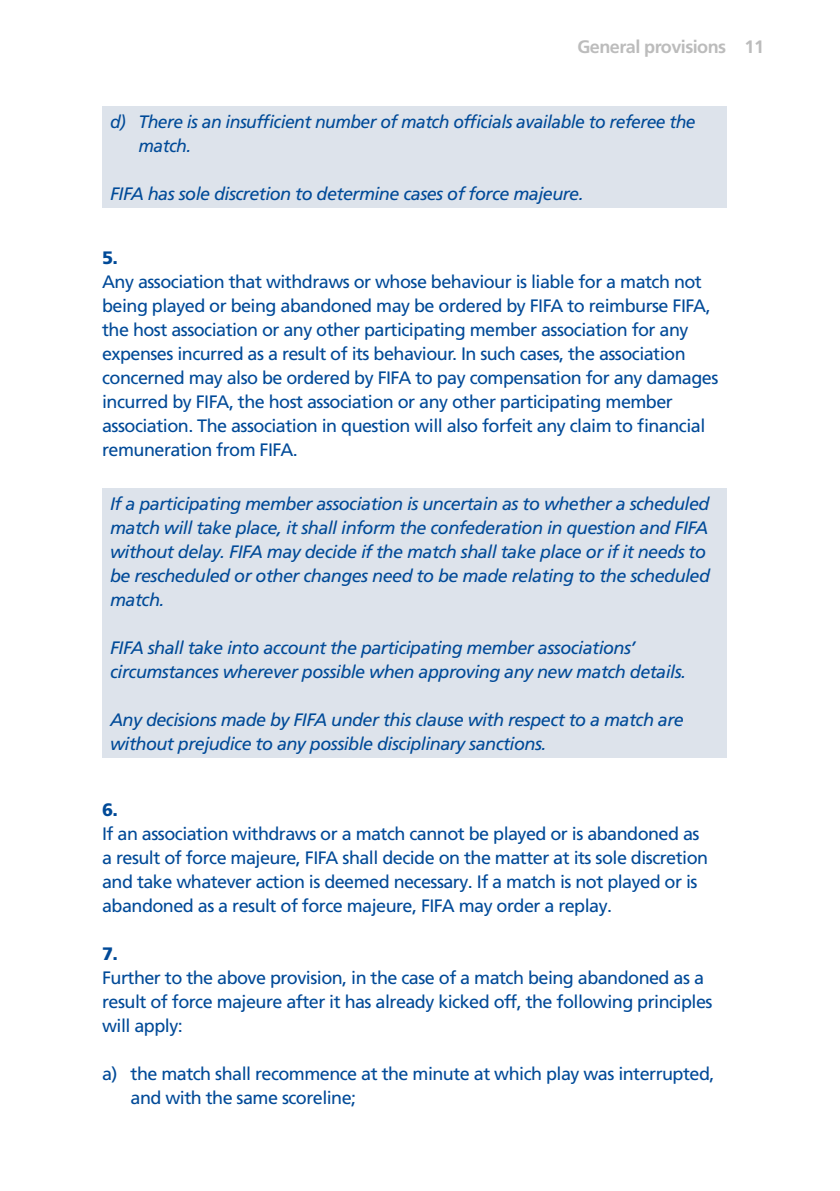
<style>
.page{position:relative;width:840px;height:1191px;background:#fff}
.page>*{position:absolute;margin:0;border:0;box-sizing:border-box;transform-origin:0 0}
._01_Fliesstext_EN{font:18px/24px "Frutiger LT Pro";letter-spacing:-.03em;color:#004a98}
.COVID-Box-Text_1{font:italic 18px/24px "Frutiger LT Pro";letter-spacing:-.03em;color:#004a98}
.a__Einzug{font:18px/24px "Frutiger LT Pro";letter-spacing:-.03em;color:#004a98}
.COVID-Box-EZ{font:italic 18px/24px "Frutiger LT Pro";letter-spacing:-.03em;color:#004a98}
.Rubrik_rechtsbündig{font:700 18px "Frutiger LT Com";letter-spacing:-.03em;color:#bcbcbc}
._1__Unterparagraf{font:900 18px "Frutiger LT Pro";color:#004a98}
</style>
<div class="page">
<div style="left:102px;top:106px;width:624px;height:102px;background:#dde3eb"></div>
<div style="left:102px;top:488px;width:624px;height:270px;background:#dde3eb"></div>
<p class="Rubrik_rechtsbündig" style="left:577px;top:36px;width:150px">General provisions</p>
<p class="Rubrik_rechtsbündig" style="left:744px;top:36px;width:21px">11</p>
<p class="COVID-Box-EZ" style="left:138px;top:110px;width:558px;text-indent:-28px">d) There is an insufficient number of match officials available to referee the match.</p>
<p class="COVID-Box-Text_1" style="left:110px;top:182px;width:475px">FIFA has sole discretion to determine cases of force majeure.</p>
<p class="_1__Unterparagraf" style="left:102px;top:247px;width:17px">5.</p>
<p class="_01_Fliesstext_EN" style="left:102px;top:270px;width:617px">Any association that withdraws or whose behaviour is liable for a match not being played or being abandoned may be ordered by FIFA to reimburse FIFA, the host association or any other participating member association for any expenses incurred as a result of its behaviour. In such cases, the association concerned may also be ordered by FIFA to pay compensation for any damages incurred by FIFA, the host association or any other participating member association. The association in question will also forfeit any claim to financial remuneration from FIFA.</p>
<p class="COVID-Box-Text_1" style="left:110px;top:491px;width:601px">If a participating member association is uncertain as to whether a scheduled match will take place, it shall inform the confederation in question and FIFA without delay. FIFA may decide if the match shall take place or if it needs to be rescheduled or other changes need to be made relating to the scheduled match.</p>
<p class="COVID-Box-Text_1" style="left:110px;top:635px;width:577px">FIFA shall take into account the participating member associations’ circumstances wherever possible when approving any new match details.</p>
<p class="COVID-Box-Text_1" style="left:110px;top:707px;width:575px">Any decisions made by FIFA under this clause with respect to a match are without prejudice to any possible disciplinary sanctions.</p>
<p class="_1__Unterparagraf" style="left:102px;top:799px;width:17px">6.</p>
<p class="_01_Fliesstext_EN" style="left:102px;top:822px;width:607px">If an association withdraws or a match cannot be played or is abandoned as a result of force majeure, FIFA shall decide on the matter at its sole discretion and take whatever action is deemed necessary. If a match is not played or is abandoned as a result of force majeure, FIFA may order a replay.</p>
<p class="_1__Unterparagraf" style="left:102px;top:943px;width:17px">7.</p>
<p class="_01_Fliesstext_EN" style="left:102px;top:966px;width:611px">Further to the above provision, in the case of a match being abandoned as a result of force majeure after it has already kicked off, the following principles will apply:</p>
<p class="a__Einzug" style="left:130px;top:1062px;width:585px;text-indent:-28px">a) the match shall recommence at the minute at which play was interrupted, and with the same scoreline;</p>
</div>
